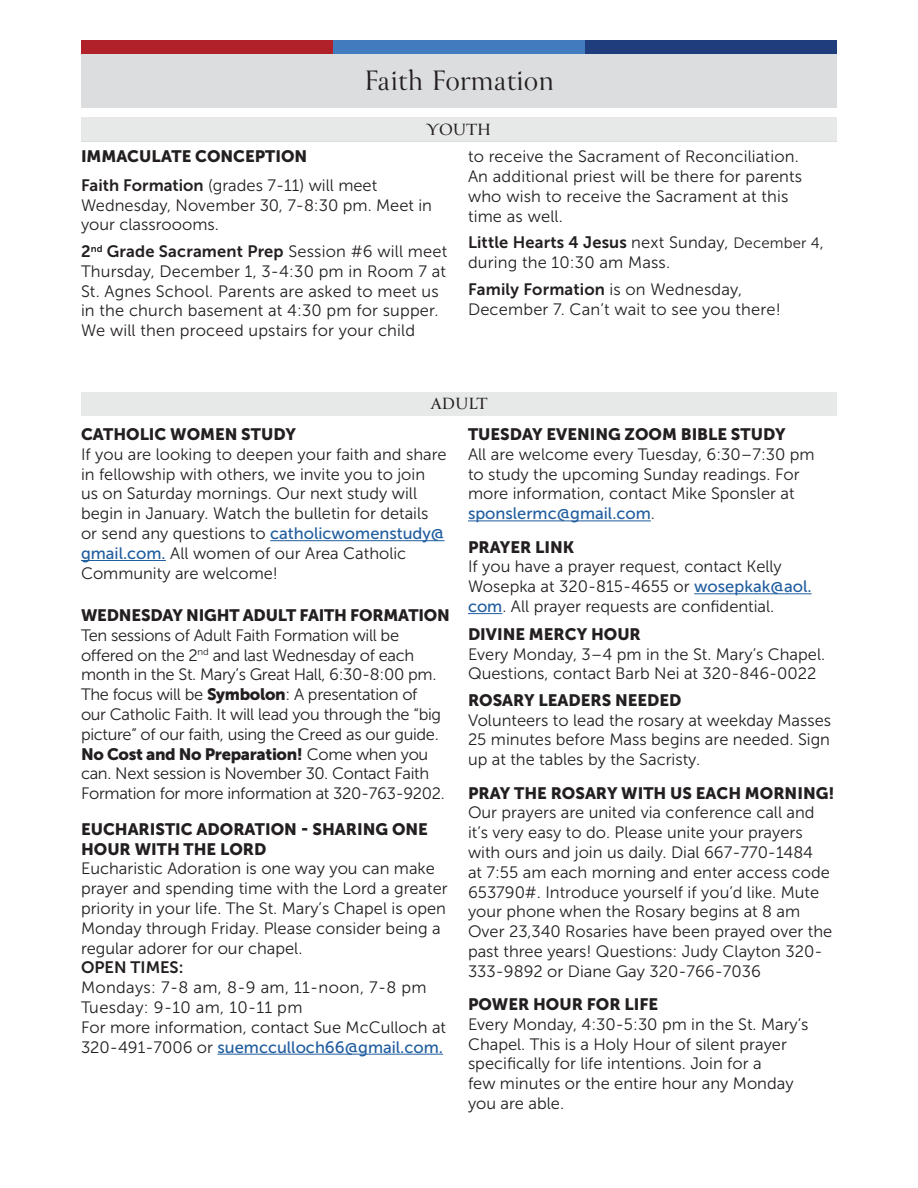
<style>
.page{position:relative;width:918px;height:1188px;background:#fff}
.page>*{position:absolute;margin:0;border:0;box-sizing:border-box;transform-origin:0 0}
.main_page_box_header{font:31.5px "Canto Pen";color:#231f20}
.thin_text_headers_gr{font:600 18px "Canto";color:#231f20}
.text{font:16.5px/19.8px "Museo Sans 300";color:#231f20}
.text-2{font:16.5px/19.8px "Museo Sans 300";letter-spacing:-.02em;color:#231f20}
.text-3{font:16.5px "Museo Sans 900";color:#231f20}
.s1{font-family:"Museo Sans 700"}
.s2{font-size:15px}
.s3{font-family:"Museo Sans 900"}
.s4{font-family:"Museo Sans 500";color:#215e9f}
</style>
<div class="page">
<div style="left:81px;top:54px;width:756px;height:54px;background:#dcddde"></div>
<div style="left:81px;top:40px;width:252px;height:14px;background:#b12129"></div>
<div style="left:333px;top:40px;width:252px;height:14px;background:#427cbf"></div>
<div style="left:585px;top:40px;width:252px;height:14px;background:#1f3d7c"></div>
<div style="left:81px;top:117px;width:756px;height:24px;background:#e7e8e8"></div>
<hr style="left:270px;top:540px;width:175px;height:1px;background:#215e9f">
<hr style="left:81px;top:560px;width:85px;height:1px;background:#215e9f">
<hr style="left:218px;top:1054px;width:225px;height:1px;background:#215e9f">
<hr style="left:468px;top:520px;width:183px;height:1px;background:#215e9f">
<hr style="left:694px;top:593px;width:118px;height:1px;background:#215e9f">
<hr style="left:468px;top:613px;width:34px;height:1px;background:#215e9f">
<div style="left:81px;top:392px;width:756px;height:23px;background:#e7e8e8"></div>
<p class="main_page_box_header" style="left:364px;top:61px;width:192px">Faith Formation</p>
<p class="thin_text_headers_gr" style="left:427px;top:118px;width:66px">YOUTH</p>
<p class="text-3" style="left:81px;top:147px;width:228px">IMMACULATE CONCEPTION</p>
<p class="text" style="left:81px;top:175px;width:353px"><span class="s1">Faith Formation</span> (grades 7-11) will meet<br>Wednesday, November 30, 7-8:30 pm. Meet in your classroooms.</p>
<p class="text" style="left:81px;top:242px;width:368px"><span class="s1">2</span><sup>nd</sup> <span class="s1">Grade Sacrament Prep</span> Session #6 will meet Thursday, December 1, 3-4:30 pm in Room 7 at St. Agnes School. Parents are asked to meet us in the church basement at 4:30 pm for supper.<br>We will then proceed upstairs for your child</p>
<p class="text" style="left:468px;top:147px;width:336px">to receive the Sacrament of Reconciliation.<br>An additional priest will be there for parents who wish to receive the Sacrament at this time as well.</p>
<p class="text" style="left:468px;top:233px;width:358px"><span class="s1">Little Hearts 4 Jesus</span> next Sunday, <span class="s2">December 4</span>, during the 10:30 am Mass.</p>
<p class="text" style="left:468px;top:279px;width:314px"><span class="s1">Family Formation</span> is on Wednesday,<br>December 7. Can’t wait to see you there!</p>
<p class="thin_text_headers_gr" style="left:431px;top:393px;width:58px">ADULT</p>
<p class="text" style="left:81px;top:425px;width:367px"><span class="s3">CATHOLIC WOMEN STUDY<br></span>If you are looking to deepen your faith and share in fellowship with others, we invite you to join<br>us on Saturday mornings. Our next study will begin in January. Watch the bulletin for details or send any questions to <span class="s4">catholicwomenstudy@ gmail.com.</span> All women of our Area Catholic Community are welcome!</p>
<p class="text-2" style="left:81px;top:606px;width:371px"><span class="s3">WEDNESDAY NIGHT ADULT FAITH FORMATION </span>Ten sessions of Adult Faith Formation will be offered on the 2<sup>nd</sup> and last Wednesday of each month in the St. Mary’s Great Hall, 6:30-8:00 pm.<br>The focus will be <span class="s3">Symbolon</span>: A presentation of<br>our Catholic Faith. It will lead you through the “big picture” of our faith, using the Creed as our guide.<br><span class="s3">No Cost and No Preparation!</span> Come when you can. Next session is November 30. Contact Faith Formation for more information at 320-763-9202.</p>
<p class="text" style="left:81px;top:819px;width:368px"><span class="s3">EUCHARISTIC ADORATION - SHARING ONE HOUR WITH THE LORD<br></span>Eucharistic Adoration is one way you can make prayer and spending time with the Lord a greater priority in your life. The St. Mary’s Chapel is open Monday through Friday. Please consider being a regular adorer for our chapel.<br><span class="s1">OPEN TIMES:<br></span>Mondays: 7-8 am, 8-9 am, 11-noon, 7-8 pm Tuesday: 9-10 am, 10-11 pm<br>For more information, contact Sue McCulloch at 320-491-7006 or <span class="s4">suemcculloch66@gmail.com.</span></p>
<p class="text-3" style="left:468px;top:425px;width:319px">TUESDAY EVENING ZOOM BIBLE STUDY</p>
<p class="text" style="left:468px;top:444px;width:348px">All are welcome every Tuesday, 6:30–7:30 pm to study the upcoming Sunday readings. For more information, contact Mike Sponsler at <span class="s4">sponslermc@gmail.com</span>.</p>
<p class="text-3" style="left:468px;top:537px;width:108px">PRAYER LINK</p>
<p class="text" style="left:468px;top:557px;width:345px">If you have a prayer request, contact Kelly<br>Wosepka at 320-815-4655 or <span class="s4">wosepkak@aol. com</span>. All prayer requests are confidential.</p>
<p class="text" style="left:468px;top:624px;width:359px"><span class="s3">DIVINE MERCY HOUR<br></span>Every Monday, 3–4 pm in the St. Mary’s Chapel.<br>Questions, contact Barb Nei at 320-846-0022</p>
<p class="text" style="left:468px;top:690px;width:365px"><span class="s3">ROSARY LEADERS NEEDED<br></span>Volunteers to lead the rosary at weekday Masses 25 minutes before Mass begins are needed. Sign up at the tables by the Sacristy.</p>
<p class="text-3" style="left:468px;top:783px;width:368px">PRAY THE ROSARY WITH US EACH MORNING!</p>
<p class="text" style="left:468px;top:803px;width:366px">Our prayers are united via conference call and it’s very easy to do. Please unite your prayers with ours and join us daily. Dial 667-770-1484<br>at 7:55 am each morning and enter access code 653790#. Introduce yourself if you’d like. Mute your phone when the Rosary begins at 8 am Over 23,340 Rosaries have been prayed over the past three years! Questions: Judy Clayton 320- 333-9892 or Diane Gay 320-766-7036</p>
<p class="text-3" style="left:468px;top:995px;width:192px">POWER HOUR FOR LIFE</p>
<p class="text" style="left:468px;top:1014px;width:342px">Every Monday, 4:30-5:30 pm in the St. Mary’s Chapel. This is a Holy Hour of silent prayer specifically for life intentions. Join for a<br>few minutes or the entire hour any Monday you are able.</p>
</div>
